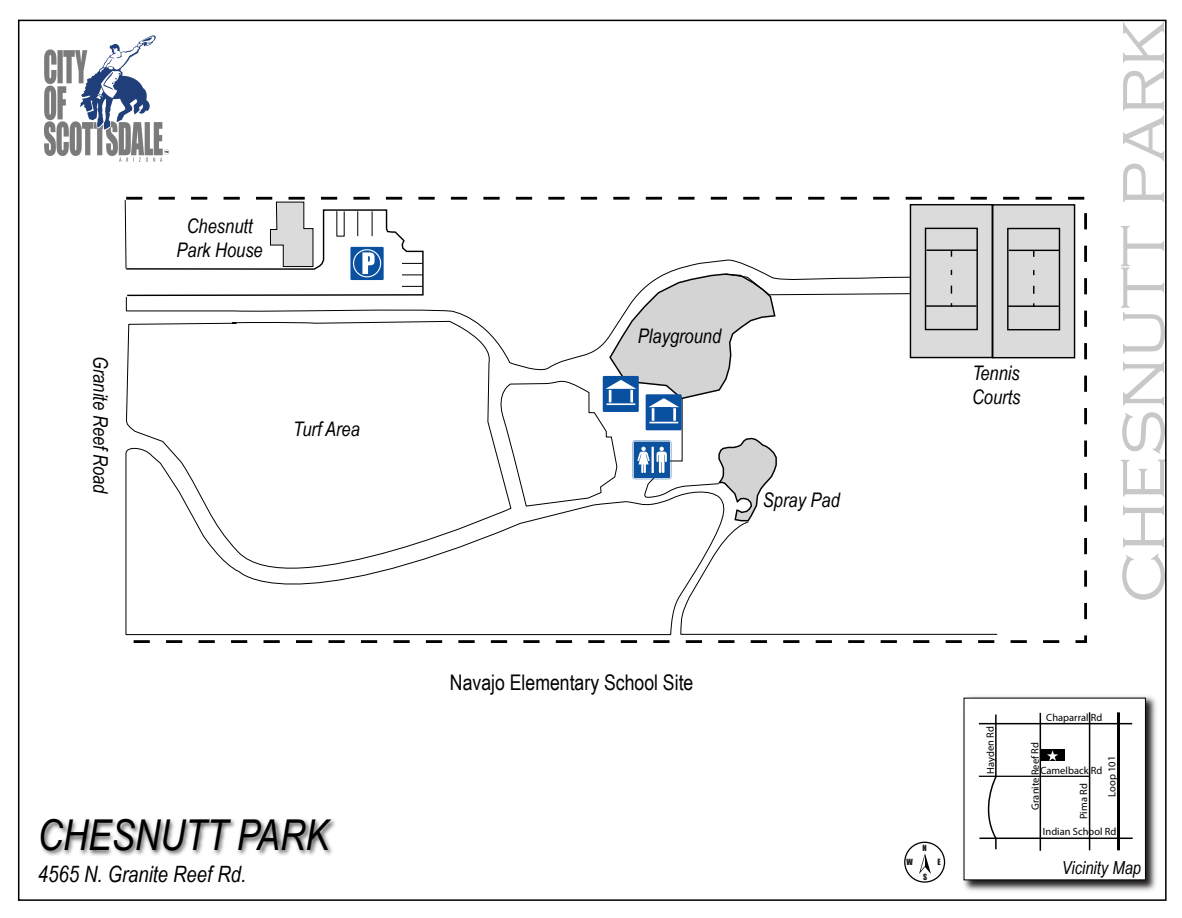
<style>
.page{position:relative;width:1182px;height:918px;background:#fff}
.page>*{position:absolute;margin:0;border:0;box-sizing:border-box;transform-origin:0 0}
.t1{font:300 75px "Copperplate Gothic";color:#c8c8c8}
.t2{font:italic 42.6px "Arial Narrow";color:#000}
.t3{font:italic 22.5px "Arial Narrow";color:#000}
.t4{font:21.6px "Arial Narrow";color:#000}
.t5{font:italic 20.1px/24.2px "Arial Narrow";color:#000;text-align:center}
.t6{font:italic 18px "Arial Narrow";color:#000}
.t7{font:10.5px "Myriad Pro";letter-spacing:-.005em;color:#000}
.t8{font:7.8px "Impact";color:#231f20}
</style>
<div class="page">
<img style="left:963px;top:696px;width:193px;height:195px">
<div style="left:964px;top:698px;width:182px;height:182px;background:#fff"></div>
<svg style="left:125px;top:196px;width:962px;height:447px"></svg>
<div style="left:910px;top:204px;width:83px;height:154px;border:1px solid #000"></div>
<div style="left:925px;top:228px;width:53px;height:102px;border:1px solid #000"></div>
<hr style="left:927px;top:249px;width:50px;height:2px;background:#000">
<svg style="left:125px;top:446px;width:370px;height:189px"></svg>
<svg style="left:126px;top:374px;width:369px;height:232px"></svg>
<svg style="left:126px;top:259px;width:785px;height:115px"></svg>
<svg style="left:124px;top:199px;width:300px;height:98px"></svg>
<img style="left:44px;top:35px;width:125px;height:127px">
<svg style="left:495px;top:270px;width:503px;height:365px"></svg>
<img style="left:40px;top:819px;width:295px;height:37px">
<hr style="left:979px;top:838px;width:154px;height:1px;background:#000">
<hr style="left:1117px;top:712px;width:3px;height:138px;background:#000">
<hr style="left:1089px;top:712px;width:1px;height:138px;background:#000">
<hr style="left:979px;top:776px;width:111px;height:1px;background:#000">
<svg style="left:979px;top:714px;width:18px;height:136px"></svg>
<hr style="left:979px;top:723px;width:153px;height:1px;background:#000">
<hr style="left:1040px;top:713px;width:1px;height:138px;background:#000">
<div style="left:1041px;top:750px;width:24px;height:11px;background:#000"></div>
<svg style="left:1047px;top:750px;width:11px;height:11px"></svg>
<div style="left:904px;top:842px;width:41px;height:41px;border:1px solid #000;border-radius:50%"></div>
<svg style="left:919px;top:853px;width:12px;height:21px"></svg>
<div style="left:992px;top:204px;width:83px;height:154px;border:1px solid #000"></div>
<div style="left:1007px;top:228px;width:53px;height:102px;border:1px solid #000"></div>
<hr style="left:1008px;top:305px;width:51px;height:2px;background:#000">
<hr style="left:1009px;top:250px;width:51px;height:1px;background:#000">
<p class="t5" style="left:113px;top:356px;width:140px;rotate:90deg">Granite Reef Road</p>
<p class="t5" style="left:177px;top:213px;width:88px">Chesnutt<br>Park House</p>
<p class="t5" style="left:293px;top:416px;width:68px">Turf Area</p>
<h2 class="t2" style="left:38px;top:806px;width:292px">CHESNUTT PARK</h2>
<p class="t3" style="left:38px;top:858px;width:210px">4565 N. Granite Reef Rd.</p>
<p class="t5" style="left:638px;top:324px;width:85px">Playground</p>
<p class="t5" style="left:763px;top:488px;width:78px">Spray Pad</p>
<p class="t4" style="left:450px;top:667px;width:245px">Navajo Elementary School Site</p>
<p class="t5" style="left:972px;top:360px;width:50px;text-align:left">Tennis<br>Courts</p>
<h1 class="t1" style="left:1099px;top:603px;width:584px;rotate:-90deg">chesnutt park</h1>
<p class="t8" style="left:923px;top:842px;width:6px">N</p>
<p class="t8" style="left:923px;top:871px;width:6px">S</p>
<p class="t8" style="left:907px;top:856px;width:8px">W</p>
<p class="t8" style="left:938px;top:856px;width:5px">E</p>
<p class="t7" style="left:984px;top:774px;width:49px;rotate:-90deg">Hayden Rd</p>
<p class="t7" style="left:1046px;top:711px;width:58px">Chaparral Rd</p>
<p class="t7" style="left:1029px;top:810px;width:69px;rotate:-90deg">Granite Reef Rd</p>
<p class="t7" style="left:1105px;top:797px;width:42px;rotate:-90deg">Loop 101</p>
<p class="t7" style="left:1040px;top:764px;width:64px">Camelback Rd</p>
<p class="t7" style="left:1077px;top:819px;width:37px;rotate:-90deg">Pima Rd</p>
<p class="t7" style="left:1043px;top:825px;width:75px">Indian School Rd</p>
<p class="t6" style="left:1062px;top:856px;width:81px">Vicinity Map</p>
</div>
